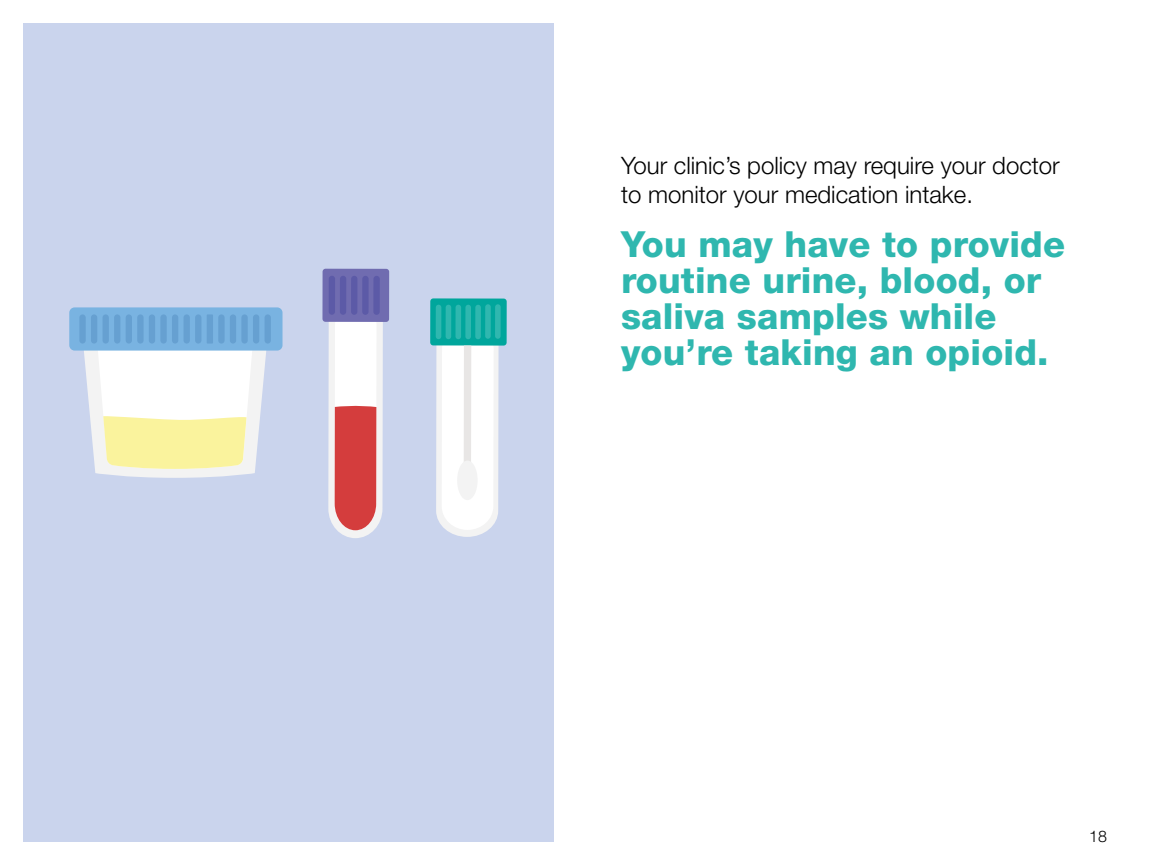
<style>
.page{position:relative;width:1152px;height:864px;background:#fff}
.page>*{position:absolute;margin:0;border:0;box-sizing:border-box;transform-origin:0 0}
.Body__Helv_45_12_14{font:800 36px/36px "Helvetica Neue LT Pro";letter-spacing:.005em;color:#2fb7af}
.Body__Helv_45_12_14-2{font:300 24px/28.8px "Helvetica Neue LT Pro";color:#000}
.t1{font:300 16px "Helvetica Neue LT Pro";color:#000}
</style>
<div class="page">
<div style="left:23px;top:23px;width:531px;height:819px;background:#cad4ed"></div>
<div style="left:69px;top:307px;width:214px;height:44px;background:#79b3e1;border-radius:5px"></div>
<div style="left:79px;top:314px;width:7px;height:30px;background:#66a0d1;border-radius:3px"></div>
<div style="left:91px;top:314px;width:6px;height:30px;background:#66a0d1;border-radius:3px"></div>
<div style="left:103px;top:314px;width:6px;height:30px;background:#66a0d1;border-radius:3px"></div>
<div style="left:114px;top:314px;width:6px;height:30px;background:#66a0d1;border-radius:3px"></div>
<div style="left:126px;top:314px;width:6px;height:30px;background:#66a0d1;border-radius:3px"></div>
<div style="left:137px;top:314px;width:7px;height:30px;background:#66a0d1;border-radius:3px"></div>
<div style="left:149px;top:314px;width:6px;height:30px;background:#66a0d1;border-radius:3px"></div>
<div style="left:160px;top:314px;width:7px;height:30px;background:#66a0d1;border-radius:3px"></div>
<div style="left:172px;top:314px;width:6px;height:30px;background:#66a0d1;border-radius:3px"></div>
<div style="left:184px;top:314px;width:6px;height:30px;background:#66a0d1;border-radius:3px"></div>
<div style="left:195px;top:314px;width:6px;height:30px;background:#66a0d1;border-radius:3px"></div>
<div style="left:207px;top:314px;width:6px;height:30px;background:#66a0d1"></div>
<div style="left:218px;top:314px;width:7px;height:30px;background:#66a0d1;border-radius:3px"></div>
<div style="left:230px;top:314px;width:6px;height:30px;background:#66a0d1;border-radius:3px"></div>
<div style="left:241px;top:314px;width:7px;height:30px;background:#66a0d1;border-radius:3px"></div>
<div style="left:253px;top:314px;width:6px;height:30px;background:#66a0d1;border-radius:3px"></div>
<div style="left:265px;top:314px;width:6px;height:30px;background:#66a0d1;border-radius:3px"></div>
<div style="left:430px;top:298px;width:77px;height:48px;background:#00a69c;border-radius:3px"></div>
<div style="left:436px;top:305px;width:5px;height:34px;background:#2fb7af;border-radius:3px"></div>
<div style="left:446px;top:305px;width:5px;height:34px;background:#2fb7af;border-radius:3px"></div>
<div style="left:456px;top:305px;width:5px;height:34px;background:#2fb7af;border-radius:3px"></div>
<div style="left:465px;top:305px;width:6px;height:34px;background:#2fb7af;border-radius:3px"></div>
<div style="left:475px;top:305px;width:6px;height:34px;background:#2fb7af;border-radius:3px"></div>
<div style="left:485px;top:304px;width:6px;height:35px;background:#2fb7af;border-radius:3px"></div>
<div style="left:495px;top:304px;width:6px;height:35px;background:#2fb7af;border-radius:3px"></div>
<svg style="left:436px;top:327px;width:63px;height:210px;background:#e3f1f2"></svg>
<div style="left:457px;top:461px;width:21px;height:39px;background:#f3f3f3;border-radius:50%"></div>
<div style="left:322px;top:269px;width:67px;height:53px;background:#706cb0;border-radius:3px"></div>
<div style="left:329px;top:276px;width:6px;height:39px;background:#5c5aa7;border-radius:3px"></div>
<div style="left:340px;top:276px;width:6px;height:39px;background:#5c5aa7;border-radius:3px"></div>
<div style="left:351px;top:276px;width:6px;height:39px;background:#5c5aa7;border-radius:3px"></div>
<div style="left:362px;top:276px;width:7px;height:39px;background:#5c5aa7;border-radius:3px"></div>
<div style="left:373px;top:276px;width:7px;height:39px;background:#5c5aa7;border-radius:3px"></div>
<svg style="left:328px;top:312px;width:55px;height:226px;background:#e2a7ab"></svg>
<svg style="left:82px;top:341px;width:186px;height:137px;background:#edf0de"></svg>
<p class="Body__Helv_45_12_14-2" style="left:621px;top:151px;width:440px">Your clinic’s policy may require your doctor to monitor your medication intake.</p>
<p class="Body__Helv_45_12_14" style="left:621px;top:226px;width:446px">You may have to provide routine urine, blood, or saliva samples while you’re taking an opioid.</p>
<p class="t1" style="left:1089px;top:826px;width:19px">18</p>
</div>
